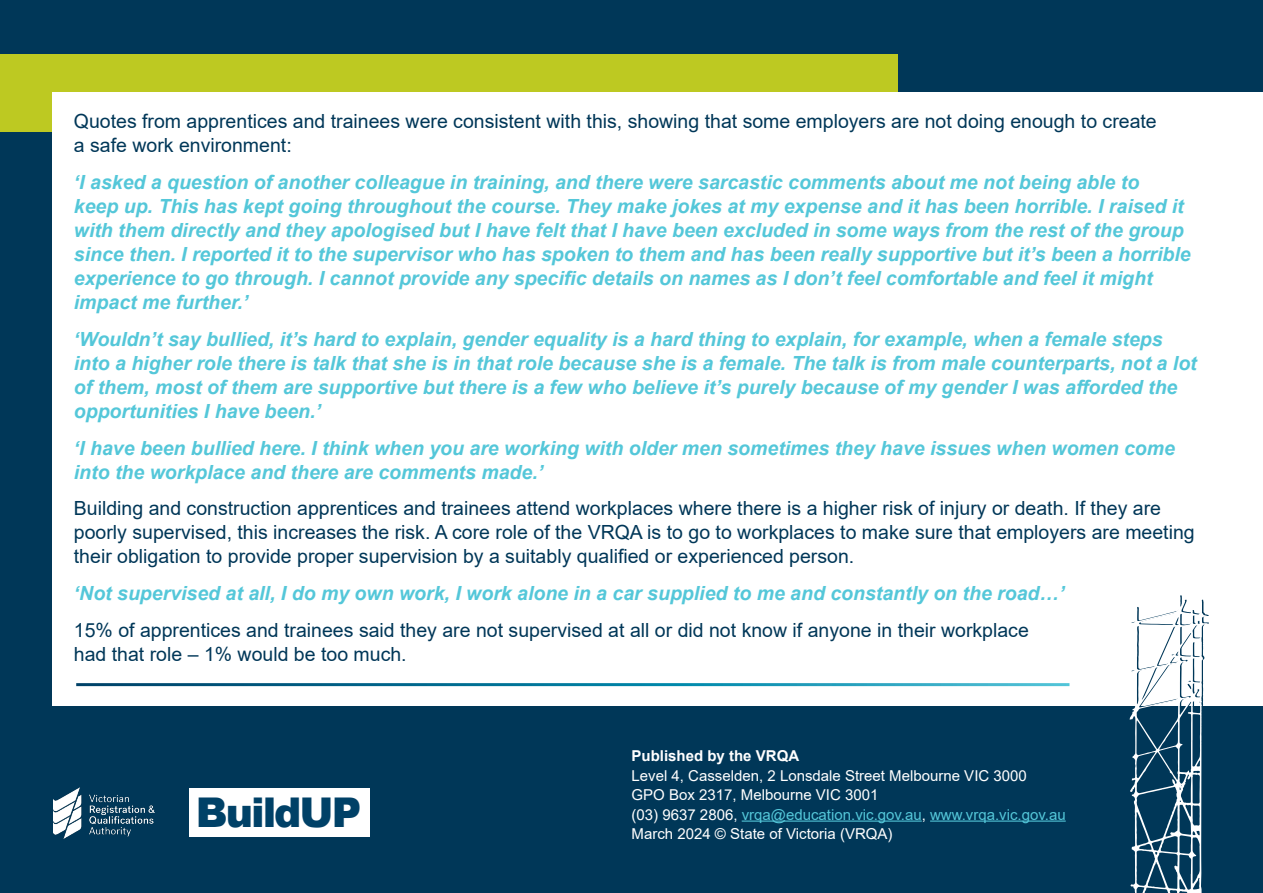
<style>
.page{position:relative;width:1263px;height:893px;background:#003758}
.page>*{position:absolute;margin:0;border:0;box-sizing:border-box;transform-origin:0 0}
.t1{font:900 40.95px "Arial";letter-spacing:-.05em;color:#004167}
.Paragraph_Style_1{font:italic 700 19.5px/24px "Arial";color:#54c7d9}
.Paragraph_Style_1-2{font:19.5px/24px "Arial";color:#003758}
.Paragraph_Style_1-3{font:15px/19.5px "Arial";color:#fff}
.s1{font-weight:700}
.s2{color:#54c7d9}
</style>
<div class="page">
<div style="left:189px;top:788px;width:181px;height:49px;background:#fff"></div>
<img style="left:53px;top:787px;width:101px;height:52px">
<div style="left:0;top:54px;width:897px;height:78px;background:#bdc922"></div>
<div style="left:53px;top:93px;width:1210px;height:613px;background:#fff"></div>
<svg style="left:1129px;top:595px;width:80px;height:298px"></svg>
<hr style="left:742px;top:820px;width:180px;height:2px;background:#54c7d9">
<hr style="left:930px;top:820px;width:136px;height:2px;background:#54c7d9">
<p class="Paragraph_Style_1-2" style="left:74px;top:109px;width:1084px">Quotes from apprentices and trainees were consistent with this, showing that some employers are not doing enough to create a safe work environment:</p>
<p class="Paragraph_Style_1" style="left:74px;top:171px;width:1118px">‘I asked a question of another colleague in training, and there were sarcastic comments about me not being able to<br>keep up. This has kept going throughout the course. They make jokes at my expense and it has been horrible. I raised it with them directly and they apologised but I have felt that I have been excluded in some ways from the rest of the group since then. I reported it to the supervisor who has spoken to them and has been really supportive but it’s been a horrible experience to go through. I cannot provide any specific details on names as I don’t feel comfortable and feel it might impact me further.’</p>
<p class="Paragraph_Style_1" style="left:74px;top:327px;width:1124px">‘Wouldn’t say bullied, it’s hard to explain, gender equality is a hard thing to explain, for example, when a female steps into a higher role there is talk that she is in that role because she is a female. The talk is from male counterparts, not a lot of them, most of them are supportive but there is a few who believe it’s purely because of my gender I was afforded the opportunities I have been.’</p>
<p class="Paragraph_Style_1" style="left:74px;top:436px;width:1103px">‘I have been bullied here. I think when you are working with older men sometimes they have issues when women come into the workplace and there are comments made.’</p>
<p class="Paragraph_Style_1-2" style="left:74px;top:496px;width:1122px">Building and construction apprentices and trainees attend workplaces where there is a higher risk of injury or death. If they are poorly supervised, this increases the risk. A core role of the VRQA is to go to workplaces to make sure that employers are meeting their obligation to provide proper supervision by a suitably qualified or experienced person.</p>
<p class="Paragraph_Style_1" style="left:74px;top:582px;width:992px">‘Not supervised at all, I do my own work, I work alone in a car supplied to me and constantly on the road…’</p>
<p class="Paragraph_Style_1-2" style="left:74px;top:618px;width:956px">15% of apprentices and trainees said they are not supervised at all or did not know if anyone in their workplace had that role – 1% would be too much.</p>
<h1 class="t1" style="left:196px;top:783px;width:167px">BuildUP</h1>
<p class="Paragraph_Style_1-3" style="left:632px;top:746px;width:436px"><span class="s1">Published by the VRQA<br></span>Level 4, Casselden, 2 Lonsdale Street Melbourne VIC 3000<br>GPO Box 2317, Melbourne VIC 3001<br>(03) 9637 2806, <span class="s2">vrqa@education.vic.gov.au</span>, <span class="s2">www.vrqa.vic.gov.au </span>March 2024 © State of Victoria (VRQA)</p>
</div>
